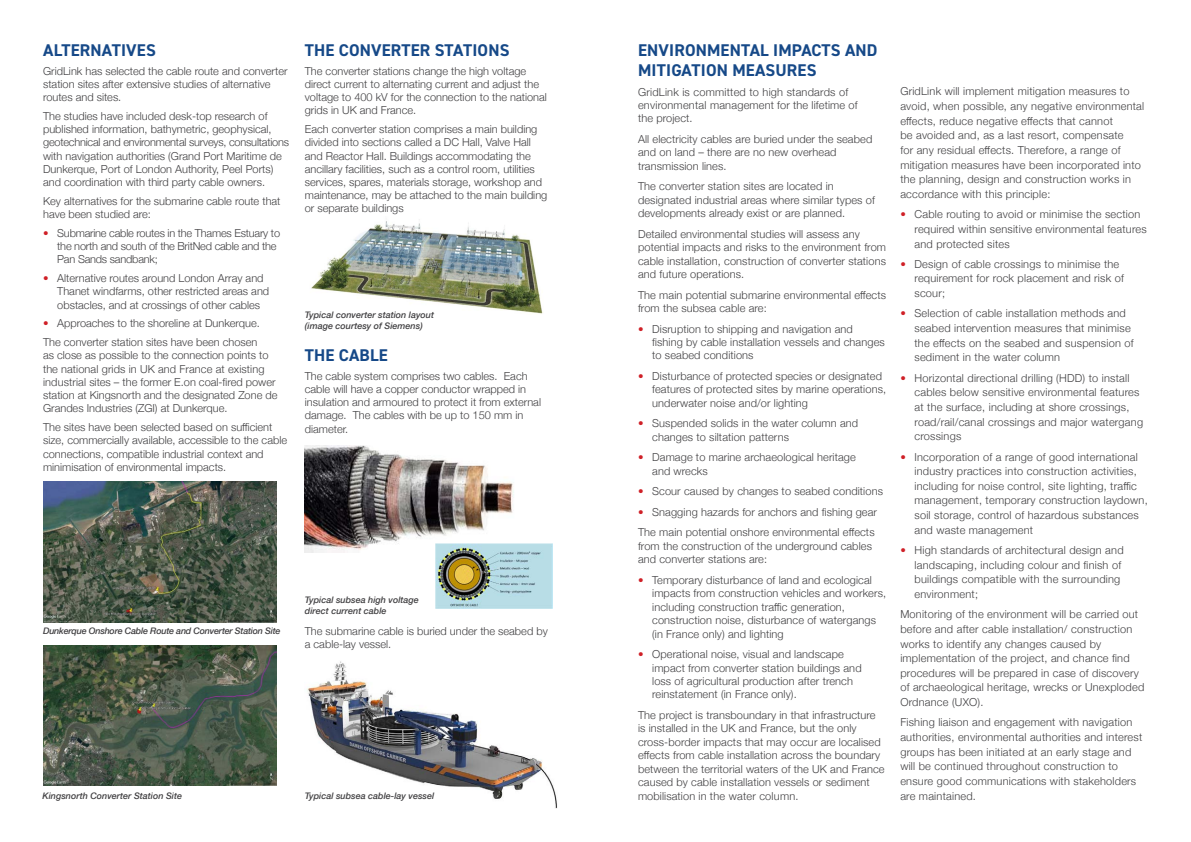
<style>
.page{position:relative;width:1191px;height:842px;background:#fff}
.page>*{position:absolute;margin:0;border:0;box-sizing:border-box;transform-origin:0 0}
.t1{font:700 17px/20.6px "DIN2014";letter-spacing:.01em;color:#164988}
.t2{font:300 11px/14.6px "Helvetica Neue";letter-spacing:.01em;color:#414042}
.t3{font:300 11px/13.2px "Helvetica Neue";letter-spacing:-.02em;color:#414042}
.t4{font:italic 500 9px/10.8px "Helvetica Neue";color:#414042}
.t5{font:italic 500 9px "Helvetica Neue";letter-spacing:-.025em;color:#414042}
.s1{color:#cf2027}
</style>
<div class="page">
<img style="left:43px;top:482px;width:233px;height:140px">
<img style="left:43px;top:645px;width:233px;height:140px">
<img style="left:311px;top:221px;width:232px;height:93px">
<img style="left:307px;top:661px;width:250px;height:147px">
<img style="left:305px;top:446px;width:209px;height:106px">
<img style="left:436px;top:543px;width:117px;height:66px">
<h1 class="t1" style="left:43px;top:39px;width:114px">ALTERNATIVES</h1>
<p class="t2" style="left:43px;top:63px;width:246px;line-height:13.2px">GridLink has selected the cable route and converter station sites after extensive studies of alternative routes and sites.</p>
<p class="t2" style="left:43px;top:109px;width:247px;line-height:13.2px">The studies have included desk-top research of published information, bathymetric, geophysical, geotechnical and environmental surveys, consultations with navigation authorities (Grand Port Maritime de Dunkerque, Port of London Authority, Peel Ports) and coordination with third party cable owners.</p>
<p class="t2" style="left:43px;top:193px;width:239px;line-height:13.2px">Key alternatives for the submarine cable route that have been studied are:</p>
<p class="t3" style="left:57px;top:226px;width:224px;text-indent:-14px"><span class="s1">•</span> Submarine cable routes in the Thames Estuary to the north and south of the BritNed cable and the<br>Pan Sands sandbank;</p>
<p class="t2" style="left:57px;top:271px;width:213px;line-height:13.2px;text-indent:-14px"><span class="s1">•</span> Alternative routes around London Array and<br>Thanet windfarms, other restricted areas and obstacles, and at crossings of other cables</p>
<p class="t2" style="left:43px;top:313px;width:218px;line-height:18.9px"><span class="s1">•</span> Approaches to the shoreline at Dunkerque.<br>The converter station sites have been chosen</p>
<p class="t2" style="left:43px;top:348px;width:236px;line-height:13.2px">as close as possible to the connection points to the national grids in UK and France at existing industrial sites – the former E.on coal-fired power station at Kingsnorth and the designated Zone de Grandes Industries (ZGI) at Dunkerque.</p>
<p class="t2" style="left:43px;top:420px;width:245px;line-height:13.2px">The sites have been selected based on sufficient size, commercially available, accessible to the cable connections, compatible industrial context and minimisation of environmental impacts.</p>
<h1 class="t1" style="left:305px;top:39px;width:206px">THE CONVERTER STATIONS</h1>
<p class="t2" style="left:305px;top:63px;width:243px;line-height:13.2px">The converter stations change the high voltage direct current to alternating current and adjust the voltage to 400 kV for the connection to the national grids in UK and France.</p>
<p class="t2" style="left:305px;top:122px;width:244px;line-height:13.2px">Each converter station comprises a main building divided into sections called a DC Hall, Valve Hall and Reactor Hall. Buildings accommodating the ancillary facilities, such as a control room, utilities services, spares, materials storage, workshop and maintenance, may be attached to the main building or separate buildings</p>
<p class="t4" style="left:305px;top:309px;width:131px">Typical converter station layout (image courtesy of Siemens)</p>
<h1 class="t1" style="left:305px;top:345px;width:84px">THE CABLE</h1>
<p class="t2" style="left:305px;top:369px;width:238px;line-height:13.2px">The cable system comprises two cables. Each cable will have a copper conductor wrapped in insulation and armoured to protect it from external damage. The cables with be up to 150 mm in diameter.</p>
<p class="t5" style="left:43px;top:623px;width:239px">Dunkerque Onshore Cable Route and Converter Station Site</p>
<p class="t4" style="left:305px;top:594px;width:116px">Typical subsea high voltage direct current cable</p>
<p class="t2" style="left:305px;top:624px;width:244px;line-height:13.2px">The submarine cable is buried under the seabed by a cable-lay vessel.</p>
<p class="t4" style="left:43px;top:790px;width:141px">Kingsnorth Converter Station Site</p>
<p class="t4" style="left:305px;top:790px;width:131px">Typical subsea cable-lay vessel</p>
<h1 class="t1" style="left:638px;top:39px;width:241px">ENVIRONMENTAL IMPACTS AND<br>MITIGATION MEASURES</h1>
<p class="t2" style="left:638px;top:84px;width:221px;line-height:13.4px">GridLink is committed to high standards of environmental management for the lifetime of the project.</p>
<p class="t2" style="left:638px;top:131px;width:236px;line-height:13.4px">All electricity cables are buried under the seabed and on land – there are no new overhead transmission lines.</p>
<p class="t2" style="left:638px;top:179px;width:238px;line-height:13.4px">The converter station sites are located in designated industrial areas where similar types of developments already exist or are planned.</p>
<p class="t2" style="left:638px;top:226px;width:249px;line-height:13.4px">Detailed environmental studies will assess any potential impacts and risks to the environment from cable installation, construction of converter stations and future operations.</p>
<p class="t2" style="left:638px;top:287px;width:249px;line-height:13.4px">The main potential submarine environmental effects from the subsea cable are:</p>
<p class="t2" style="left:652px;top:321px;width:234px;line-height:13.4px;text-indent:-14px"><span class="s1">•</span> Disruption to shipping and navigation and fishing by cable installation vessels and changes to seabed conditions</p>
<p class="t2" style="left:652px;top:369px;width:235px;line-height:13.4px;text-indent:-14px"><span class="s1">•</span> Disturbance of protected species or designated features of protected sites by marine operations, underwater noise and/or lighting</p>
<p class="t2" style="left:652px;top:416px;width:207px;line-height:13.4px;text-indent:-14px"><span class="s1">•</span> Suspended solids in the water column and changes to siltation patterns</p>
<p class="t2" style="left:652px;top:450px;width:205px;line-height:13.4px;text-indent:-14px"><span class="s1">•</span> Damage to marine archaeological heritage and wrecks</p>
<p class="t2" style="left:638px;top:483px;width:246px"><span class="s1">•</span> Scour caused by changes to seabed conditions</p>
<p class="t2" style="left:638px;top:501px;width:240px;line-height:20.5px"><span class="s1">•</span> Snagging hazards for anchors and fishing gear<br>The main potential onshore environmental effects</p>
<p class="t2" style="left:638px;top:538px;width:235px;line-height:13.4px">from the construction of the underground cables and converter stations are:</p>
<p class="t2" style="left:652px;top:572px;width:235px;line-height:13.4px;text-indent:-14px"><span class="s1">•</span> Temporary disturbance of land and ecological impacts from construction vehicles and workers, including construction traffic generation, construction noise, disturbance of watergangs (in France only) and lighting</p>
<p class="t2" style="left:652px;top:647px;width:211px;line-height:13.4px;text-indent:-14px"><span class="s1">•</span> Operational noise, visual and landscape impact from converter station buildings and loss of agricultural production after trench reinstatement (in France only).</p>
<p class="t2" style="left:638px;top:708px;width:248px;line-height:13.4px">The project is transboundary in that infrastructure is installed in the UK and France, but the only cross-border impacts that may occur are localised effects from cable installation across the boundary between the territorial waters of the UK and France caused by cable installation vessels or sediment mobilisation in the water column.</p>
<p class="t2" style="left:900px;top:83px;width:245px">GridLink will implement mitigation measures to avoid, when possible, any negative environmental effects, reduce negative effects that cannot<br>be avoided and, as a last resort, compensate<br>for any residual effects. Therefore, a range of mitigation measures have been incorporated into the planning, design and construction works in accordance with this principle:</p>
<p class="t2" style="left:914px;top:206px;width:234px;text-indent:-14px"><span class="s1">•</span> Cable routing to avoid or minimise the section required within sensitive environmental features and protected sites</p>
<p class="t2" style="left:914px;top:256px;width:211px;text-indent:-14px"><span class="s1">•</span> Design of cable crossings to minimise the requirement for rock placement and risk of scour;</p>
<p class="t2" style="left:914px;top:305px;width:221px;text-indent:-14px"><span class="s1">•</span> Selection of cable installation methods and seabed intervention measures that minimise the effects on the seabed and suspension of sediment in the water column</p>
<p class="t2" style="left:914px;top:370px;width:230px;text-indent:-14px"><span class="s1">•</span> Horizontal directional drilling (HDD) to install cables below sensitive environmental features at the surface, including at shore crossings, road/rail/canal crossings and major watergang crossings</p>
<p class="t2" style="left:914px;top:448px;width:235px;text-indent:-14px"><span class="s1">•</span> Incorporation of a range of good international industry practices into construction activities, including for noise control, site lighting, traffic management, temporary construction laydown, soil storage, control of hazardous substances and waste management</p>
<p class="t2" style="left:914px;top:542px;width:211px;text-indent:-14px"><span class="s1">•</span> High standards of architectural design and landscaping, including colour and finish of buildings compatible with the surrounding environment;</p>
<p class="t2" style="left:900px;top:606px;width:245px">Monitoring of the environment will be carried out before and after cable installation/ construction works to identify any changes caused by implementation of the project, and chance find procedures will be prepared in case of discovery of archaeological heritage, wrecks or Unexploded Ordnance (UXO).</p>
<p class="t2" style="left:900px;top:714px;width:243px">Fishing liaison and engagement with navigation authorities, environmental authorities and interest groups has been initiated at an early stage and will be continued throughout construction to ensure good communications with stakeholders are maintained.</p>
</div>
